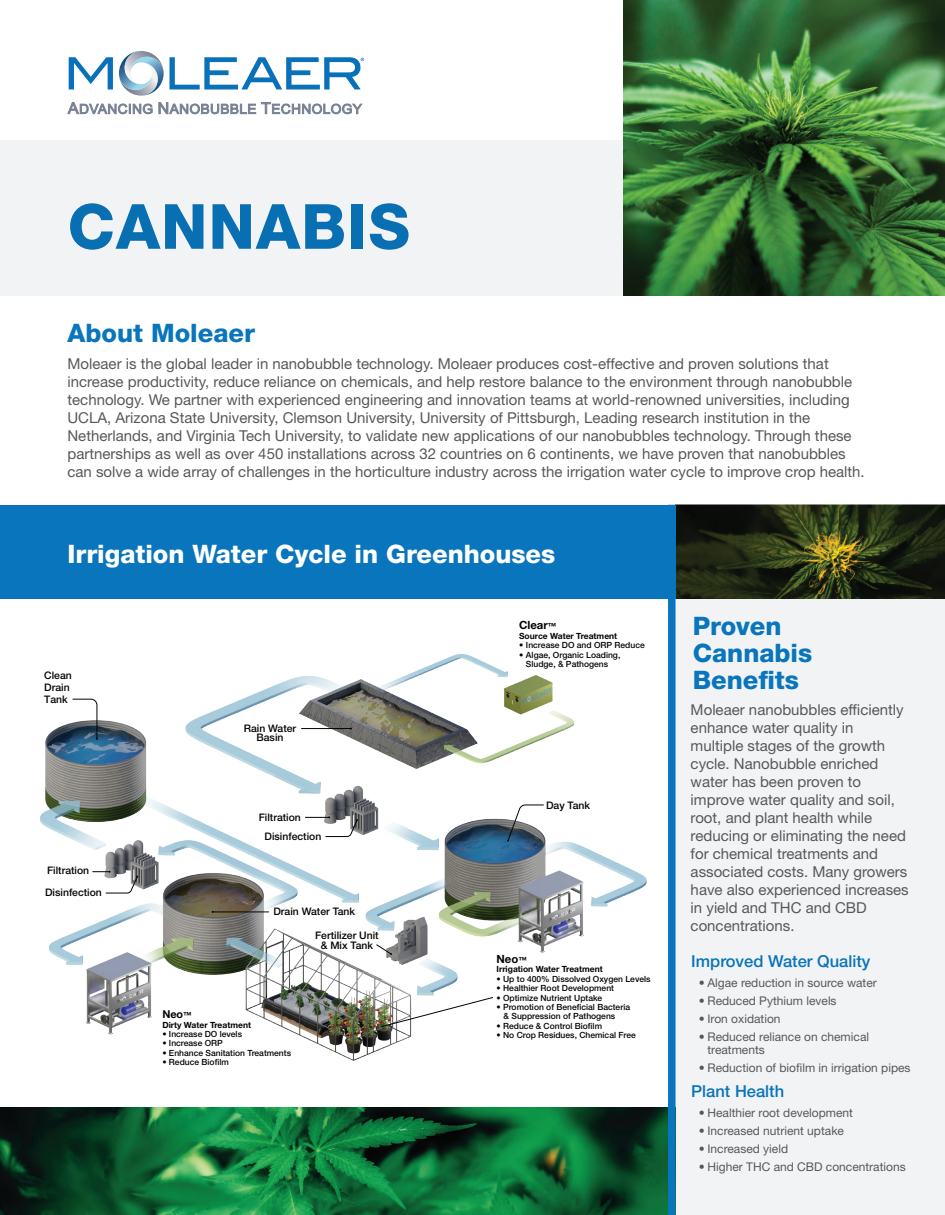
<style>
.page{position:relative;width:945px;height:1215px;background:#fff}
.page>*{position:absolute;margin:0;border:0;box-sizing:border-box;transform-origin:0 0}
.t1{font:800 62.4px "Helvetica Neue LT Std";letter-spacing:.02em;color:#0975bc}
.t2{font:800 25.5px/27px "Helvetica Neue LT Std";color:#0975bc}
.t3{font:800 25.5px "Helvetica Neue LT Std";color:#fff}
.t4{font:500 16.5px "Helvetica Neue LT Std";color:#0975bc}
.t5{font:15px/18px "Helvetica Neue LT Std";color:#57585a}
.t6{font:12px/13.5px "Helvetica Neue LT Std";color:#57585a}
.t7{font:700 11.4px "Helvetica Neue LT Std";color:#040503}
.t8{font:700 10.8px "Helvetica Neue LT Std";color:#040503}
.t9{font:500 10.35px/9.4px "Helvetica Neue LT Std";color:#040503;text-align:center}
.t10{font:500 8.55px/9.1px "Helvetica Neue LT Std";color:#040503}
.t11{font:700 8.55px "Helvetica Neue LT Std";color:#040503}
.s1{font-size:8.4px}
</style>
<div class="page">
<div style="left:676px;top:505px;width:269px;height:710px;background:#f2f3f4"></div>
<img style="left:676px;top:505px;width:269px;height:94px">
<div style="left:0;top:140px;width:945px;height:156px;background:#f2f3f4"></div>
<div style="left:0;top:505px;width:676px;height:94px;background:#0975bc"></div>
<img style="left:0;top:1107px;width:668px;height:108px">
<img style="left:624px;top:0;width:321px;height:296px">
<svg style="left:69px;top:57px;width:44px;height:32px"></svg>
<svg style="left:119px;top:51px;width:45px;height:45px"></svg>
<svg style="left:170px;top:57px;width:194px;height:32px"></svg>
<svg style="left:68px;top:102px;width:85px;height:12px"></svg>
<svg style="left:159px;top:102px;width:203px;height:12px"></svg>
<img style="left:40px;top:654px;width:607px;height:407px">
<hr style="left:301px;top:728px;width:50px;height:1px;background:#040503">
<svg style="left:507px;top:804px;width:37px;height:38px"></svg>
<svg style="left:376px;top:944px;width:16px;height:11px"></svg>
<svg style="left:92px;top:871px;width:46px;height:23px"></svg>
<svg style="left:305px;top:816px;width:53px;height:21px"></svg>
<hr style="left:213px;top:912px;width:56px;height:1px;background:#040503">
<svg style="left:72px;top:698px;width:26px;height:42px"></svg>
<svg style="left:381px;top:997px;width:113px;height:31px"></svg>
<div style="left:668px;top:505px;width:8px;height:710px;background:#0975bc"></div>
<h1 class="t1" style="left:68px;top:189px;width:344px">CANNABIS</h1>
<p class="t2" style="left:68px;top:319px;width:189px">About Moleaer</p>
<p class="t5" style="left:68px;top:354px;width:799px">Moleaer is the global leader in nanobubble technology. Moleaer produces cost-effective and proven solutions that increase productivity, reduce reliance on chemicals, and help restore balance to the environment through nanobubble technology. We partner with experienced engineering and innovation teams at world-renowned universities, including UCLA, Arizona State University, Clemson University, University of Pittsburgh, Leading research institution in the Netherlands, and Virginia Tech University, to validate new applications of our nanobubbles technology. Through these partnerships as well as over 450 installations across 32 countries on 6 continents, we have proven that nanobubbles can solve a wide array of challenges in the horticulture industry across the irrigation water cycle to improve crop health.</p>
<p class="t3" style="left:68px;top:539px;width:489px">Irrigation Water Cycle in Greenhouses</p>
<p class="t9" style="left:44px;top:669px;width:29px;line-height:12.1px;text-align:left">Clean<br>Drain<br>Tank</p>
<p class="t9" style="left:47px;top:865px;width:44px">Filtration</p>
<p class="t9" style="left:45px;top:888px;width:58px">Disinfection</p>
<p class="t9" style="left:244px;top:723px;width:54px">Rain Water<br>Basin</p>
<p class="t9" style="left:259px;top:813px;width:44px">Filtration</p>
<p class="t9" style="left:265px;top:831px;width:58px">Disinfection</p>
<p class="t9" style="left:273px;top:907px;width:83px">Drain Water Tank</p>
<p class="t8" style="left:162px;top:1008px;width:31px">Neo<span class="s1">™</span></p>
<p class="t11" style="left:162px;top:1019px;width:90px">Dirty Water Treatment</p>
<p class="t10" style="left:162px;top:1029px;width:81px">• Increase DO levels</p>
<p class="t10" style="left:162px;top:1039px;width:62px">• Increase ORP</p>
<p class="t10" style="left:162px;top:1048px;width:130px">• Enhance Sanitation Treatments</p>
<p class="t10" style="left:162px;top:1058px;width:68px">• Reduce Biofilm</p>
<p class="t9" style="left:315px;top:931px;width:65px">Fertilizer Unit &amp; Mix Tank</p>
<p class="t7" style="left:519px;top:618px;width:39px">Clear<span class="s1">™</span></p>
<p class="t11" style="left:519px;top:631px;width:100px">Source Water Treatment</p>
<p class="t10" style="left:519px;top:641px;width:127px">• Increase DO and ORP Reduce</p>
<p class="t10" style="left:526px;top:650px;width:96px;text-indent:-7px">• Algae, Organic Loading,<br>Sludge, &amp; Pathogens</p>
<p class="t9" style="left:546px;top:800px;width:46px">Day Tank</p>
<p class="t7" style="left:497px;top:952px;width:32px">Neo<span class="s1">™</span></p>
<p class="t11" style="left:497px;top:964px;width:108px">Irrigation Water Treatment</p>
<p class="t10" style="left:497px;top:974px;width:156px">• Up to 400% Dissolved Oxygen Levels</p>
<p class="t10" style="left:497px;top:983px;width:119px">• Healthier Root Development</p>
<p class="t10" style="left:497px;top:993px;width:107px">• Optimize Nutrient Uptake</p>
<p class="t10" style="left:504px;top:1002px;width:128px;text-indent:-7px">• Promotion of Beneficial Bacteria &amp; Suppression of Pathogens</p>
<p class="t10" style="left:497px;top:1021px;width:107px">• Reduce &amp; Control Biofilm</p>
<p class="t10" style="left:497px;top:1031px;width:141px">• No Crop Residues, Chemical Free</p>
<p class="t2" style="left:693px;top:612px;width:121px">Proven<br>Cannabis<br>Benefits</p>
<p class="t5" style="left:691px;top:701px;width:220px">Moleaer nanobubbles efficiently enhance water quality in multiple stages of the growth cycle. Nanobubble enriched water has been proven to improve water quality and soil, root, and plant health while reducing or eliminating the need for chemical treatments and associated costs. Many growers have also experienced increases in yield and THC and CBD concentrations.</p>
<p class="t4" style="left:691px;top:951px;width:181px">Improved Water Quality</p>
<p class="t6" style="left:699px;top:976px;width:179px">• Algae reduction in source water</p>
<p class="t6" style="left:699px;top:994px;width:139px">• Reduced Pythium levels</p>
<p class="t6" style="left:699px;top:1012px;width:83px">• Iron oxidation</p>
<p class="t6" style="left:708px;top:1030px;width:163px;text-indent:-9px">• Reduced reliance on chemical treatments</p>
<p class="t6" style="left:699px;top:1061px;width:213px">• Reduction of biofilm in irrigation pipes</p>
<p class="t4" style="left:691px;top:1082px;width:94px">Plant Health</p>
<p class="t6" style="left:699px;top:1106px;width:156px">• Healthier root development</p>
<p class="t6" style="left:699px;top:1124px;width:147px">• Increased nutrient uptake</p>
<p class="t6" style="left:699px;top:1142px;width:91px">• Increased yield</p>
<p class="t6" style="left:699px;top:1160px;width:208px">• Higher THC and CBD concentrations</p>
</div>
